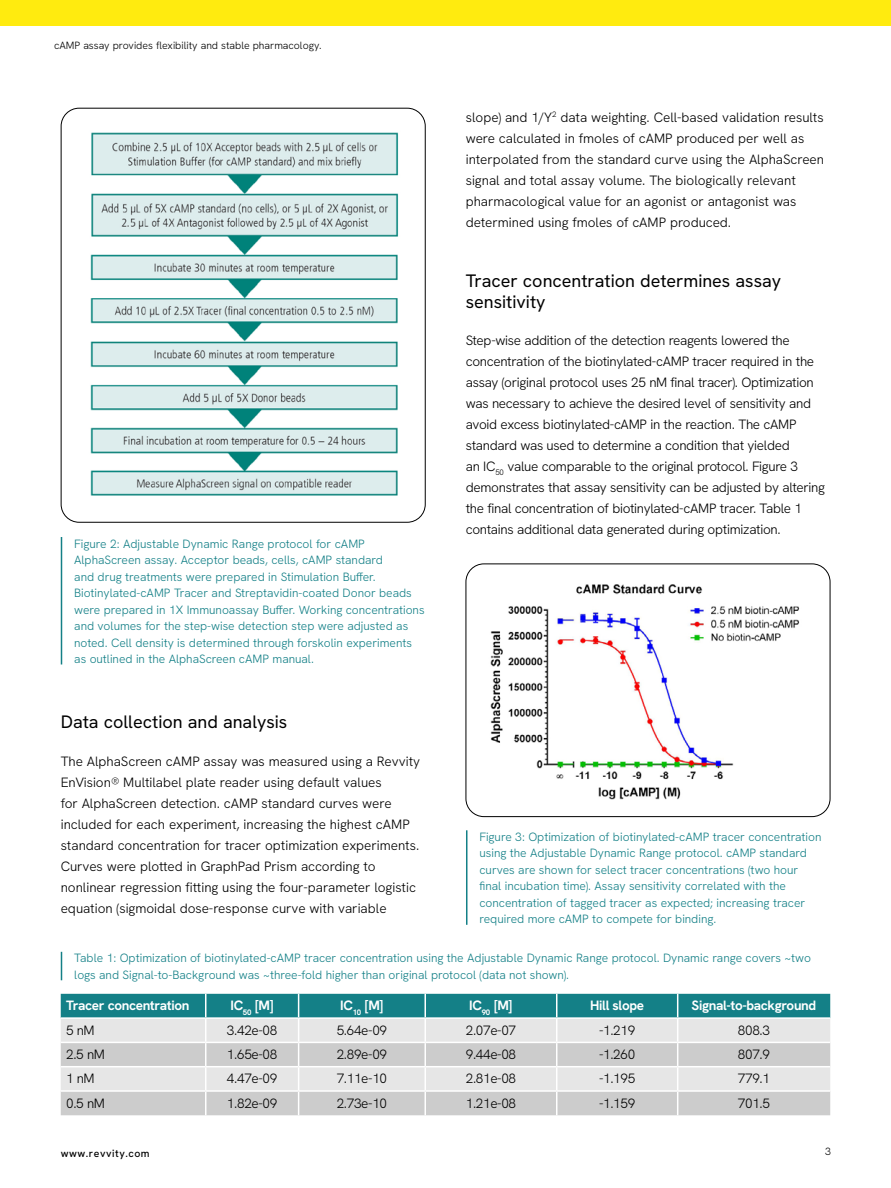
<style>
.page{position:relative;width:891px;height:1188px;background:#fff}
.page>*{position:absolute;margin:0;border:0;box-sizing:border-box;transform-origin:0 0}
.Sub_Head{font:18px/20.2px "Hanken Grotesk";color:#000}
.Body_Copy{font:300 13.5px/21px "Hanken Grotesk";letter-spacing:-.01em;color:#000}
.Table_Body_Black{font:300 13.5px "Hanken Grotesk";letter-spacing:-.025em;color:#000}
.Table_Head{font:700 13.5px "Hanken Grotesk";letter-spacing:-.025em;color:#fff}
.Captions{font:300 12px/16.5px "Hanken Grotesk";color:#148087}
.t1{font:300 10.5px "Hanken Grotesk";color:#000}
.t2{font:500 10.5px "Hanken Grotesk";letter-spacing:.05em;color:#000}
</style>
<div class="page">
<div style="left:0;top:0;width:891px;height:26px;background:#ffeb0f"></div>
<img style="left:61px;top:116px;width:364px;height:395px">
<hr style="left:61px;top:537px;width:1px;height:127px;background:#148087">
<img style="left:466px;top:567px;width:364px;height:250px">
<div style="left:466px;top:564px;width:364px;height:253px;border:1px solid #000;border-radius:18px"></div>
<hr style="left:466px;top:830px;width:1px;height:95px;background:#148087">
<svg style="left:61px;top:994px;width:769px;height:121px;background:#b5cacb"></svg>
<svg style="left:61px;top:952px;width:1px;height:28px"></svg>
<p class="t1" style="left:54px;top:39px;width:269px">cAMP assay provides flexibility and stable pharmacology.</p>
<p class="Captions" style="left:74px;top:535px;width:352px">Figure 2: Adjustable Dynamic Range protocol for cAMP AlphaScreen assay. Acceptor beads, cells, cAMP standard<br>and drug treatments were prepared in Stimulation Bufer.<br>Biotinylated‑cAMP Tracer and Streptavidin-coated Donor beads were prepared in 1X Immunoassay Buffer. Working concentrations and volumes for the step-wise detection step were adjusted as noted. Cell density is determined through forskolin experiments as outlined in the AlphaScreen cAMP manual.</p>
<p class="Sub_Head" style="left:61px;top:712px;width:228px">Data collection and analysis</p>
<p class="Body_Copy" style="left:61px;top:750px;width:361px">The AlphaScreen cAMP assay was measured using a Revvity EnVision® Multilabel plate reader using default values<br>for AlphaScreen detection. cAMP standard curves were included for each experiment, increasing the highest cAMP standard concentration for tracer optimization experiments.<br>Curves were plotted in GraphPad Prism according to nonlinear regression fitting using the four‑parameter logistic equation (sigmoidal dose-response curve with variable</p>
<p class="Body_Copy" style="left:466px;top:106px;width:360px">slope) and 1/Y<sup>2</sup> data weighting. Cell-based validation results were calculated in fmoles of cAMP produced per well as interpolated from the standard curve using the AlphaScreen signal and total assay volume. The biologically relevant pharmacological value for an agonist or antagonist was determined using fmoles of cAMP produced.</p>
<p class="Sub_Head" style="left:466px;top:271px;width:317px">Tracer concentration determines assay sensitivity</p>
<p class="Body_Copy" style="left:466px;top:330px;width:361px">Step-wise addition of the detection reagents lowered the concentration of the biotinylated-cAMP tracer required in the assay (original protocol uses 25 nM final tracer). Optimization was necessary to achieve the desired level of sensitivity and avoid excess biotinylated-cAMP in the reaction. The cAMP standard was used to determine a condition that yielded<br>an IC<sub>50</sub> value comparable to the original protocol. Figure 3 demonstrates that assay sensitivity can be adjusted by altering the final concentration of biotinylated-cAMP tracer. Table 1 contains additional data generated during optimization.</p>
<p class="Captions" style="left:479px;top:828px;width:344px">Figure 3: Optimization of biotinylated-cAMP tracer concentration using the Adjustable Dynamic Range protocol. cAMP standard curves are shown for select tracer concentrations (two hour final incubation time). Assay sensitivity correlated with the concentration of tagged tracer as expected; increasing tracer required more cAMP to compete for binding.</p>
<p class="Captions" style="left:74px;top:950px;width:738px">Table 1: Optimization of biotinylated-cAMP tracer concentration using the Adjustable Dynamic Range protocol. Dynamic range covers ~two logs and Signal-to-Background was ~three-fold higher than original protocol (data not shown).</p>
<p class="Table_Head" style="left:66px;top:997px;width:125px">Tracer concentration</p>
<p class="Table_Head" style="left:231px;top:997px;width:45px">IC<sub>50</sub> [M]</p>
<p class="Table_Head" style="left:340px;top:997px;width:45px">IC<sub>10</sub> [M]</p>
<p class="Table_Head" style="left:469px;top:997px;width:45px">IC<sub>90</sub> [M]</p>
<p class="Table_Head" style="left:590px;top:997px;width:55px">Hill slope</p>
<p class="Table_Head" style="left:692px;top:997px;width:126px">Signal-to-background</p>
<p class="Table_Body_Black" style="left:66px;top:1021px;width:30px">5 nM</p>
<p class="Table_Body_Black" style="left:227px;top:1021px;width:52px">3.42e-08</p>
<p class="Table_Body_Black" style="left:337px;top:1021px;width:52px">5.64e-09</p>
<p class="Table_Body_Black" style="left:466px;top:1021px;width:52px">2.07e-07</p>
<p class="Table_Body_Black" style="left:599px;top:1021px;width:38px">-1.219</p>
<p class="Table_Body_Black" style="left:738px;top:1021px;width:34px">808.3</p>
<p class="Table_Body_Black" style="left:66px;top:1046px;width:40px">2.5 nM</p>
<p class="Table_Body_Black" style="left:227px;top:1046px;width:52px">1.65e-08</p>
<p class="Table_Body_Black" style="left:337px;top:1046px;width:52px">2.89e-09</p>
<p class="Table_Body_Black" style="left:466px;top:1046px;width:52px">9.44e-08</p>
<p class="Table_Body_Black" style="left:599px;top:1046px;width:38px">-1.260</p>
<p class="Table_Body_Black" style="left:738px;top:1046px;width:34px">807.9</p>
<p class="Table_Body_Black" style="left:66px;top:1070px;width:30px">1 nM</p>
<p class="Table_Body_Black" style="left:227px;top:1070px;width:52px">4.47e-09</p>
<p class="Table_Body_Black" style="left:337px;top:1070px;width:52px">7.11e-10</p>
<p class="Table_Body_Black" style="left:466px;top:1070px;width:52px">2.81e-08</p>
<p class="Table_Body_Black" style="left:599px;top:1070px;width:38px">-1.195</p>
<p class="Table_Body_Black" style="left:738px;top:1070px;width:34px">779.1</p>
<p class="Table_Body_Black" style="left:66px;top:1094px;width:40px">0.5 nM</p>
<p class="Table_Body_Black" style="left:227px;top:1094px;width:52px">1.82e-09</p>
<p class="Table_Body_Black" style="left:337px;top:1094px;width:52px">2.73e-10</p>
<p class="Table_Body_Black" style="left:466px;top:1094px;width:52px">1.21e-08</p>
<p class="Table_Body_Black" style="left:599px;top:1094px;width:38px">-1.159</p>
<p class="Table_Body_Black" style="left:738px;top:1094px;width:34px">701.5</p>
<p class="t2" style="left:61px;top:1147px;width:90px">www.revvity.com</p>
<p class="t1" style="left:825px;top:1145px;width:7px">3</p>
</div>
